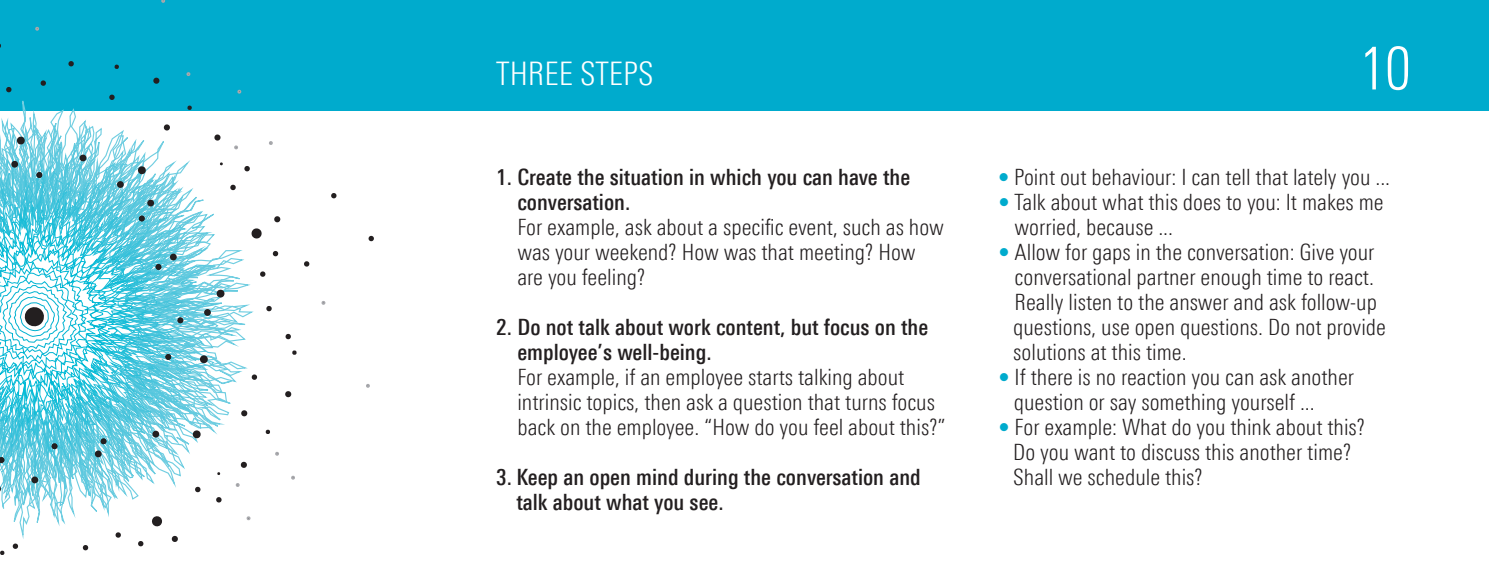
<style>
.page{position:relative;width:1489px;height:567px;background:#fff}
.page>*{position:absolute;margin:0;border:0;box-sizing:border-box;transform-origin:0 0}
.t1{font:300 60px "Linotype Univers 320 Cn";color:#fff}
.Pagina_titel{font:300 32.5px "Linotype Univers 320 Cn";color:#fff}
.Body{font:300 22.5px/25px "Linotype Univers 320 Cn";color:#231f20}
.Body-2{font:500 22.5px/25px "Linotype Univers 520 Cn";color:#231f20}
.s1{font-family:"Linotype Univers 520 Cn";font-weight:500}
.s2{color:#00abcd}
</style>
<div class="page">
<div style="left:0;top:0;width:1488px;height:110px;background:#00abcd"></div>
<svg style="left:233px;top:110px;width:30px;height:411px"></svg>
<svg style="left:212px;top:110px;width:15px;height:364px"></svg>
<svg style="left:18px;top:0;width:194px;height:547px"></svg>
<svg style="left:18px;top:45px;width:184px;height:457px"></svg>
<svg style="left:155px;top:162px;width:29px;height:324px"></svg>
<svg style="left:156px;top:177px;width:13px;height:313px"></svg>
<svg style="left:0;top:179px;width:161px;height:360px"></svg>
<svg style="left:0;top:108px;width:155px;height:63px"></svg>
<svg style="left:0;top:171px;width:156px;height:274px;background:#75d1e3"></svg>
<svg style="left:0;top:176px;width:137px;height:269px;background:#6bcee1"></svg>
<svg style="left:192px;top:430px;width:9px;height:9px"></svg>
<svg style="left:0;top:204px;width:136px;height:217px"></svg>
<svg style="left:216px;top:289px;width:9px;height:9px"></svg>
<svg style="left:199px;top:355px;width:9px;height:9px"></svg>
<svg style="left:16px;top:136px;width:9px;height:9px"></svg>
<svg style="left:137px;top:166px;width:9px;height:9px"></svg>
<svg style="left:79px;top:154px;width:8px;height:8px"></svg>
<svg style="left:11px;top:160px;width:8px;height:8px"></svg>
<svg style="left:116px;top:181px;width:8px;height:7px"></svg>
<div style="left:31px;top:476px;width:7px;height:8px;background:#231f20;border-radius:50%"></div>
<div style="left:152px;top:430px;width:7px;height:8px;background:#231f20;border-radius:50%"></div>
<div style="left:204px;top:309px;width:7px;height:7px;background:#231f20;border-radius:50%"></div>
<div style="left:147px;top:199px;width:7px;height:8px;background:#231f20;border-radius:50%"></div>
<div style="left:170px;top:253px;width:7px;height:8px;background:#231f20;border-radius:50%"></div>
<svg style="left:94px;top:450px;width:8px;height:8px"></svg>
<svg style="left:0;top:457px;width:5px;height:6px"></svg>
<svg style="left:100px;top:438px;width:7px;height:7px"></svg>
<svg style="left:51px;top:443px;width:7px;height:6px"></svg>
<svg style="left:177px;top:317px;width:6px;height:6px"></svg>
<div style="left:139px;top:215px;width:6px;height:7px;background:#231f20;border-radius:50%"></div>
<svg style="left:36px;top:172px;width:6px;height:6px"></svg>
<div style="left:155px;top:264px;width:7px;height:6px;background:#231f20;border-radius:50%"></div>
<svg style="left:165px;top:354px;width:6px;height:6px"></svg>
<svg style="left:0;top:550px;width:5px;height:5px"></svg>
<svg style="left:6px;top:87px;width:6px;height:6px"></svg>
<svg style="left:68px;top:61px;width:6px;height:6px"></svg>
<svg style="left:40px;top:80px;width:6px;height:6px"></svg>
<svg style="left:109px;top:94px;width:6px;height:6px"></svg>
<svg style="left:35px;top:27px;width:4px;height:4px"></svg>
<svg style="left:186px;top:72px;width:4px;height:4px"></svg>
<svg style="left:214px;top:134px;width:7px;height:7px"></svg>
<svg style="left:274px;top:216px;width:7px;height:7px"></svg>
<svg style="left:163px;top:124px;width:7px;height:7px"></svg>
<svg style="left:153px;top:77px;width:7px;height:7px"></svg>
<svg style="left:220px;top:162px;width:3px;height:4px"></svg>
<svg style="left:244px;top:166px;width:6px;height:6px"></svg>
<svg style="left:230px;top:184px;width:6px;height:7px"></svg>
<svg style="left:251px;top:228px;width:11px;height:11px"></svg>
<svg style="left:260px;top:271px;width:6px;height:6px"></svg>
<svg style="left:303px;top:261px;width:7px;height:6px"></svg>
<svg style="left:285px;top:333px;width:6px;height:7px"></svg>
<svg style="left:272px;top:251px;width:6px;height:6px"></svg>
<svg style="left:331px;top:193px;width:6px;height:6px"></svg>
<svg style="left:368px;top:235px;width:6px;height:7px"></svg>
<svg style="left:266px;top:305px;width:6px;height:7px"></svg>
<svg style="left:251px;top:374px;width:6px;height:6px"></svg>
<svg style="left:114px;top:64px;width:5px;height:5px"></svg>
<svg style="left:187px;top:105px;width:5px;height:5px"></svg>
<svg style="left:321px;top:301px;width:4px;height:4px"></svg>
<svg style="left:275px;top:452px;width:4px;height:4px"></svg>
<svg style="left:269px;top:141px;width:4px;height:4px"></svg>
<svg style="left:234px;top:145px;width:4px;height:4px"></svg>
<svg style="left:237px;top:90px;width:4px;height:4px"></svg>
<svg style="left:161px;top:0;width:4px;height:3px"></svg>
<svg style="left:240px;top:461px;width:7px;height:7px"></svg>
<svg style="left:171px;top:535px;width:7px;height:7px"></svg>
<svg style="left:241px;top:410px;width:7px;height:7px"></svg>
<svg style="left:285px;top:391px;width:7px;height:7px"></svg>
<svg style="left:216px;top:497px;width:6px;height:6px"></svg>
<svg style="left:195px;top:486px;width:6px;height:7px"></svg>
<svg style="left:151px;top:516px;width:12px;height:11px"></svg>
<svg style="left:115px;top:532px;width:6px;height:6px"></svg>
<svg style="left:138px;top:541px;width:6px;height:6px"></svg>
<svg style="left:82px;top:545px;width:7px;height:6px"></svg>
<svg style="left:12px;top:543px;width:6px;height:6px"></svg>
<svg style="left:292px;top:350px;width:5px;height:5px"></svg>
<svg style="left:265px;top:429px;width:5px;height:5px"></svg>
<svg style="left:246px;top:516px;width:4px;height:4px"></svg>
<svg style="left:236px;top:483px;width:4px;height:4px"></svg>
<svg style="left:291px;top:476px;width:4px;height:4px"></svg>
<svg style="left:366px;top:384px;width:4px;height:4px"></svg>
<p class="Pagina_titel" style="left:496px;top:55px;width:159px">THREE STEPS</p>
<p class="Body" style="left:517px;top:165px;width:428px;text-indent:-21px"><span class="s1">1. Create the situation in which you can have the conversation.<br></span>For example, ask about a specific event, such as how was your weekend? How was that meeting? How are you feeling?</p>
<p class="Body" style="left:517px;top:315px;width:430px;text-indent:-21px"><span class="s1">2. Do not talk about work content, but focus on the employee’s well-being.<br></span>For example, if an employee starts talking about intrinsic topics, then ask a question that turns focus back on the employee. “How do you feel about this?”</p>
<p class="Body-2" style="left:516px;top:464px;width:406px;text-indent:-20px">3. Keep an open mind during the conversation and talk about what you see.</p>
<p class="t1" style="left:1358px;top:34px;width:54px">10</p>
<p class="Body" style="left:998px;top:165px;width:393px"><span class="s2">•</span> Point out behaviour: I can tell that lately you ...</p>
<p class="Body" style="left:1014px;top:190px;width:370px;text-indent:-16px"><span class="s2">•</span> Talk about what this does to you: It makes me worried, because ...</p>
<p class="Body" style="left:1014px;top:240px;width:364px;text-indent:-16px"><span class="s2">•</span> Allow for gaps in the conversation: Give your conversational partner enough time to react.<br>Really listen to the answer and ask follow-up</p>
<p class="Body" style="left:1013px;top:315px;width:374px">questions, use open questions. Do not provide solutions at this time.</p>
<p class="Body" style="left:998px;top:365px;width:357px"><span class="s2">•</span> If there is no reaction you can ask another</p>
<p class="Body" style="left:1013px;top:390px;width:302px">question or say something yourself ...</p>
<p class="Body" style="left:998px;top:415px;width:368px"><span class="s2">•</span> For example: What do you think about this?</p>
<p class="Body" style="left:1013px;top:440px;width:339px">Do you want to discuss this another time?</p>
<p class="Body" style="left:1013px;top:465px;width:191px">Shall we schedule this?</p>
</div>
